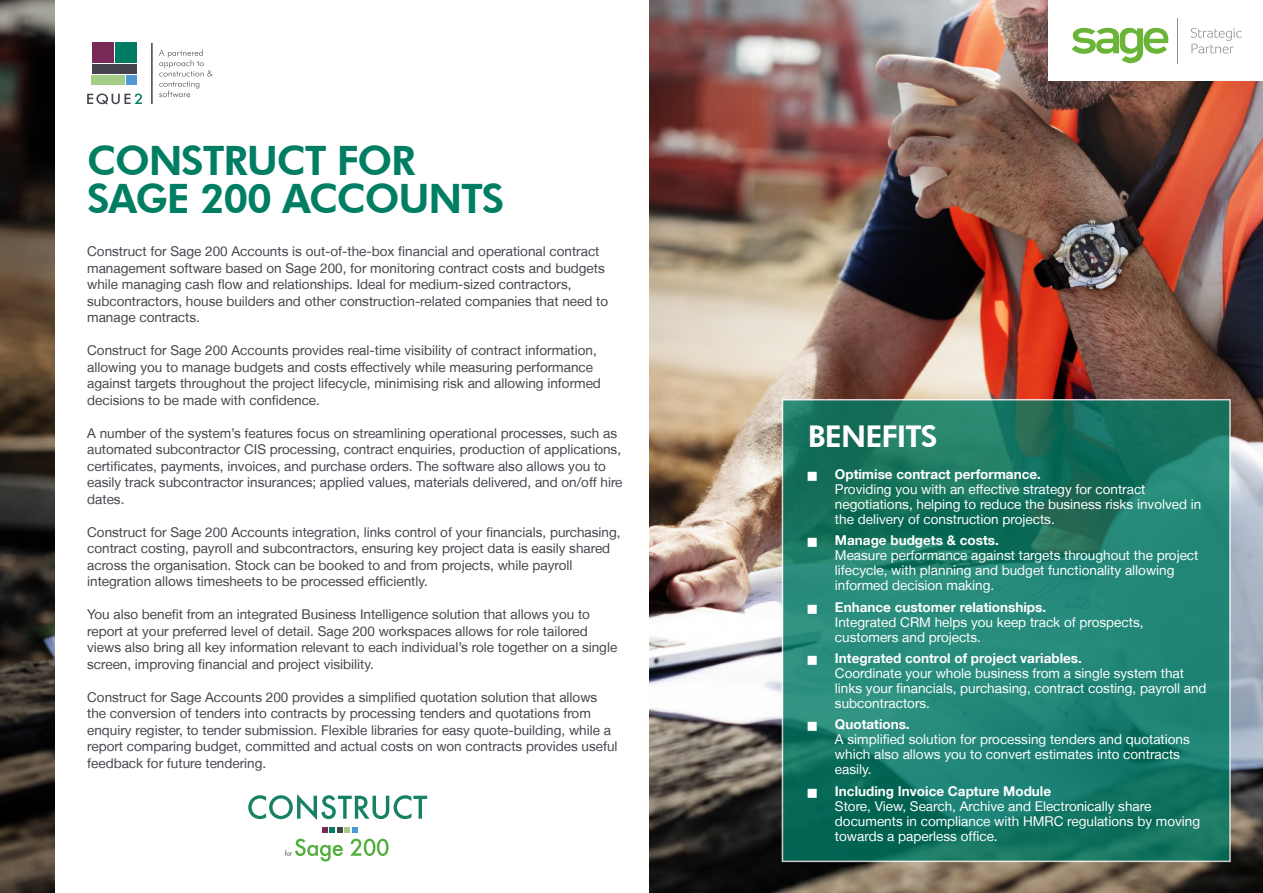
<style>
.page{position:relative;width:1263px;height:893px;background:#fff}
.page>*{position:absolute;margin:0;border:0;box-sizing:border-box;transform-origin:0 0}
.t1{font:800 40.5px/37.5px "Futura BT";letter-spacing:-.03em;color:#007e63}
.t2{font:800 30px "Futura BT";letter-spacing:-.03em;color:#fff}
.t3{font:13.5px/16.5px "Helvetica Neue LT";color:#46454d}
.t4{font:13.5px/15px "Helvetica Neue LT";color:#fff}
.t5{font:700 13.5px "Helvetica Neue LT";color:#fff}
</style>
<div class="page">
<img style="left:0;top:0;width:1263px;height:893px">
<div style="left:55px;top:0;width:593px;height:893px;background:#fff"></div>
<div style="left:115px;top:43px;width:22px;height:20px;background:#007b64"></div>
<div style="left:92px;top:43px;width:21px;height:20px;background:#7a2857"></div>
<div style="left:92px;top:64px;width:45px;height:10px;background:#45444c"></div>
<div style="left:127px;top:75px;width:10px;height:9px;background:#5098d3"></div>
<div style="left:92px;top:75px;width:33px;height:9px;background:#a3cd87"></div>
<svg style="left:87px;top:94px;width:55px;height:10px"></svg>
<hr style="left:151px;top:43px;width:2px;height:61px;background:#404249">
<svg style="left:159px;top:49px;width:54px;height:48px"></svg>
<div style="left:1048px;top:0;width:215px;height:81px;background:#fff"></div>
<svg style="left:1191px;top:28px;width:51px;height:26px"></svg>
<hr style="left:1177px;top:18px;width:1px;height:45px;background:#908e8a">
<svg style="left:1072px;top:28px;width:97px;height:35px"></svg>
<svg style="left:782px;top:399px;width:449px;height:463px;background:#1e7e6c"></svg>
<svg style="left:248px;top:794px;width:179px;height:26px"></svg>
<svg style="left:285px;top:839px;width:58px;height:22px"></svg>
<svg style="left:350px;top:839px;width:39px;height:17px"></svg>
<svg style="left:322px;top:827px;width:35px;height:5px"></svg>
<svg style="left:808px;top:472px;width:9px;height:9px"></svg>
<svg style="left:808px;top:538px;width:9px;height:9px"></svg>
<svg style="left:808px;top:604px;width:9px;height:9px"></svg>
<svg style="left:808px;top:656px;width:9px;height:9px"></svg>
<svg style="left:808px;top:722px;width:9px;height:9px"></svg>
<svg style="left:808px;top:788px;width:9px;height:10px"></svg>
<h1 class="t1" style="left:87px;top:142px;width:419px">CONSTRUCT FOR<br>SAGE 200 ACCOUNTS</h1>
<p class="t3" style="left:87px;top:243px;width:522px">Construct for Sage 200 Accounts is out-of-the-box financial and operational contract management software based on Sage 200, for monitoring contract costs and budgets while managing cash flow and relationships. Ideal for medium-sized contractors, subcontractors, house builders and other construction-related companies that need to manage contracts.</p>
<p class="t3" style="left:87px;top:342px;width:515px">Construct for Sage 200 Accounts provides real-time visibility of contract information, allowing you to manage budgets and costs effectively while measuring performance against targets throughout the project lifecycle, minimising risk and allowing informed decisions to be made with confidence.</p>
<p class="t3" style="left:87px;top:425px;width:537px">A number of the system’s features focus on streamlining operational processes, such as automated subcontractor CIS processing, contract enquiries, production of applications, certificates, payments, invoices, and purchase orders. The software also allows you to easily track subcontractor insurances; applied values, materials delivered, and on/off hire dates.</p>
<p class="t3" style="left:87px;top:524px;width:535px">Construct for Sage 200 Accounts integration, links control of your financials, purchasing, contract costing, payroll and subcontractors, ensuring key project data is easily shared across the organisation. Stock can be booked to and from projects, while payroll integration allows timesheets to be processed efficiently.</p>
<p class="t3" style="left:87px;top:606px;width:532px">You also benefit from an integrated Business Intelligence solution that allows you to report at your preferred level of detail. Sage 200 workspaces allows for role tailored views also bring all key information relevant to each individual’s role together on a single screen, improving financial and project visibility.</p>
<p class="t3" style="left:87px;top:689px;width:532px">Construct for Sage Accounts 200 provides a simplified quotation solution that allows the conversion of tenders into contracts by processing tenders and quotations from enquiry register, to tender submission. Flexible libraries for easy quote-building, while a report comparing budget, committed and actual costs on won contracts provides useful feedback for future tendering.</p>
<h2 class="t2" style="left:808px;top:418px;width:131px">BENEFITS</h2>
<p class="t5" style="left:835px;top:466px;width:207px">Optimise contract performance.</p>
<p class="t4" style="left:835px;top:481px;width:368px">Providing you with an effective strategy for contract negotiations, helping to reduce the business risks involved in the delivery of construction projects.</p>
<p class="t5" style="left:835px;top:532px;width:165px">Manage budgets &amp; costs.</p>
<p class="t4" style="left:835px;top:548px;width:365px">Measure performance against targets throughout the project lifecycle, with planning and budget functionality allowing informed decision making.</p>
<p class="t5" style="left:835px;top:598px;width:213px">Enhance customer relationships.</p>
<p class="t4" style="left:835px;top:614px;width:310px">Integrated CRM helps you keep track of prospects, customers and projects.</p>
<p class="t5" style="left:835px;top:650px;width:248px">Integrated control of project variables.</p>
<p class="t4" style="left:835px;top:666px;width:373px">Coordinate your whole business from a single system that links your financials, purchasing, contract costing, payroll and subcontractors.</p>
<p class="t5" style="left:835px;top:716px;width:76px">Quotations.</p>
<p class="t4" style="left:835px;top:732px;width:356px">A simplified solution for processing tenders and quotations which also allows you to convert estimates into contracts easily.</p>
<p class="t5" style="left:835px;top:783px;width:218px">Including Invoice Capture Module</p>
<p class="t4" style="left:835px;top:798px;width:367px">Store, View, Search, Archive and Electronically share documents in compliance with HMRC regulations by moving towards a paperless office.</p>
</div>
